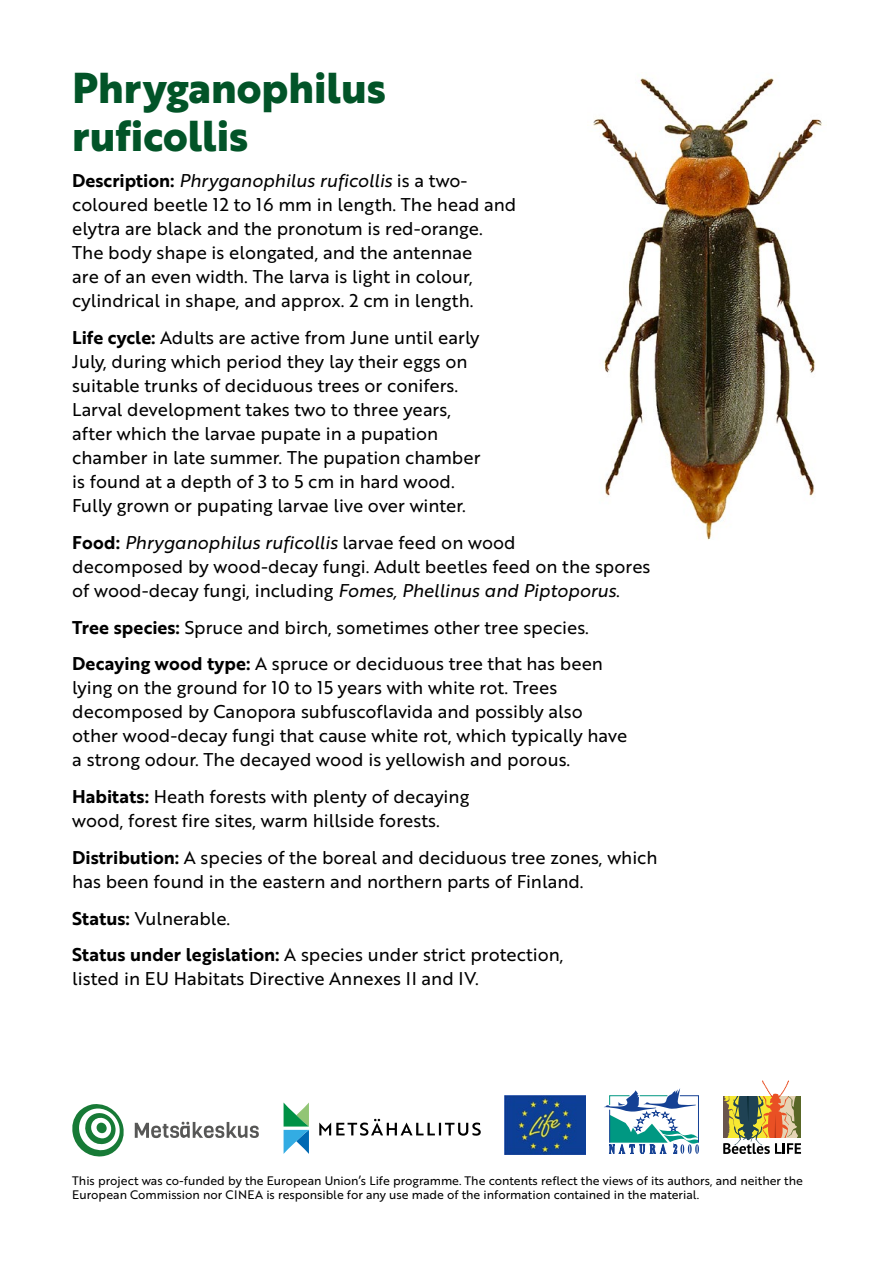
<style>
.page{position:relative;width:893px;height:1263px;background:#fff}
.page>*{position:absolute;margin:0;border:0;box-sizing:border-box;transform-origin:0 0}
.nimi_h1{font:700 42px/48px "Brother 1816 Extra";color:#025428}
.leipis{font:18px/24px "Brother 1816 Regular";color:#000}
.t1{font:12px/14.4px "Brother 1816 Regular";color:#000}
.s1{font-family:"Brother 1816 Bold"}
.s2{font-family:"Brother 1816 Regular Italic"}
</style>
<div class="page">
<svg style="left:72px;top:1104px;width:52px;height:52px"></svg>
<svg style="left:135px;top:1122px;width:124px;height:16px"></svg>
<svg style="left:319px;top:1119px;width:162px;height:17px"></svg>
<svg style="left:284px;top:1102px;width:25px;height:52px"></svg>
<svg style="left:723px;top:1080px;width:78px;height:74px"></svg>
<img style="left:505px;top:1096px;width:81px;height:58px">
<svg style="left:604px;top:1088px;width:95px;height:66px"></svg>
<img style="left:593px;top:78px;width:229px;height:462px">
<h1 class="nimi_h1" style="left:72px;top:62px;width:315px">Phryganophilus ruficollis</h1>
<p class="leipis" style="left:72px;top:168px;width:446px"><span class="s1">Description:</span> <span class="s2">Phryganophilus ruficollis</span> is a two&shy;coloured beetle 12 to 16 mm in length. The head and elytra are black and the pronotum is red-orange.<br>The body shape is elongated, and the antennae<br>are of an even width. The larva is light in colour, cylindrical in shape, and approx. 2 cm in length.</p>
<p class="leipis" style="left:72px;top:325px;width:410px"><span class="s1">Life cycle:</span> Adults are active from June until early July, during which period they lay their eggs on suitable trunks of deciduous trees or conifers.<br>Larval development takes two to three years, after which the larvae pupate in a pupation chamber in late summer. The pupation chamber is found at a depth of 3 to 5 cm in hard wood.<br>Fully grown or pupating larvae live over winter.</p>
<p class="leipis" style="left:72px;top:530px;width:580px"><span class="s1">Food:</span> <span class="s2">Phryganophilus ruficollis</span> larvae feed on wood<br>decomposed by wood-decay fungi. Adult beetles feed on the spores of wood-decay fungi, including <span class="s2">Fomes, Phellinus and Piptoporus</span>.</p>
<p class="leipis" style="left:72px;top:614px;width:518px"><span class="s1">Tree species:</span> Spruce and birch, sometimes other tree species.</p>
<p class="leipis" style="left:72px;top:651px;width:556px"><span class="s1">Decaying wood type:</span> A spruce or deciduous tree that has been lying on the ground for 10 to 15 years with white rot. Trees decomposed by Canopora subfuscoflavida and possibly also other wood-decay fungi that cause white rot, which typically have a strong odour. The decayed wood is yellowish and porous.</p>
<p class="leipis" style="left:72px;top:784px;width:399px"><span class="s1">Habitats:</span> Heath forests with plenty of decaying wood, forest fire sites, warm hillside forests.</p>
<p class="leipis" style="left:72px;top:845px;width:587px"><span class="s1">Distribution:</span> A species of the boreal and deciduous tree zones, which has been found in the eastern and northern parts of Finland.</p>
<p class="leipis" style="left:72px;top:905px;width:160px"><span class="s1">Status:</span> Vulnerable.</p>
<p class="leipis" style="left:72px;top:942px;width:493px"><span class="s1">Status under legislation:</span> A species under strict protection, listed in EU Habitats Directive Annexes II and IV.</p>
<p class="t1" style="left:72px;top:1173px;width:732px">This project was co-funded by the European Union’s Life programme. The contents reflect the views of its authors, and neither the<br>European Commission nor CINEA is responsible for any use made of the information contained in the material.</p>
</div>
